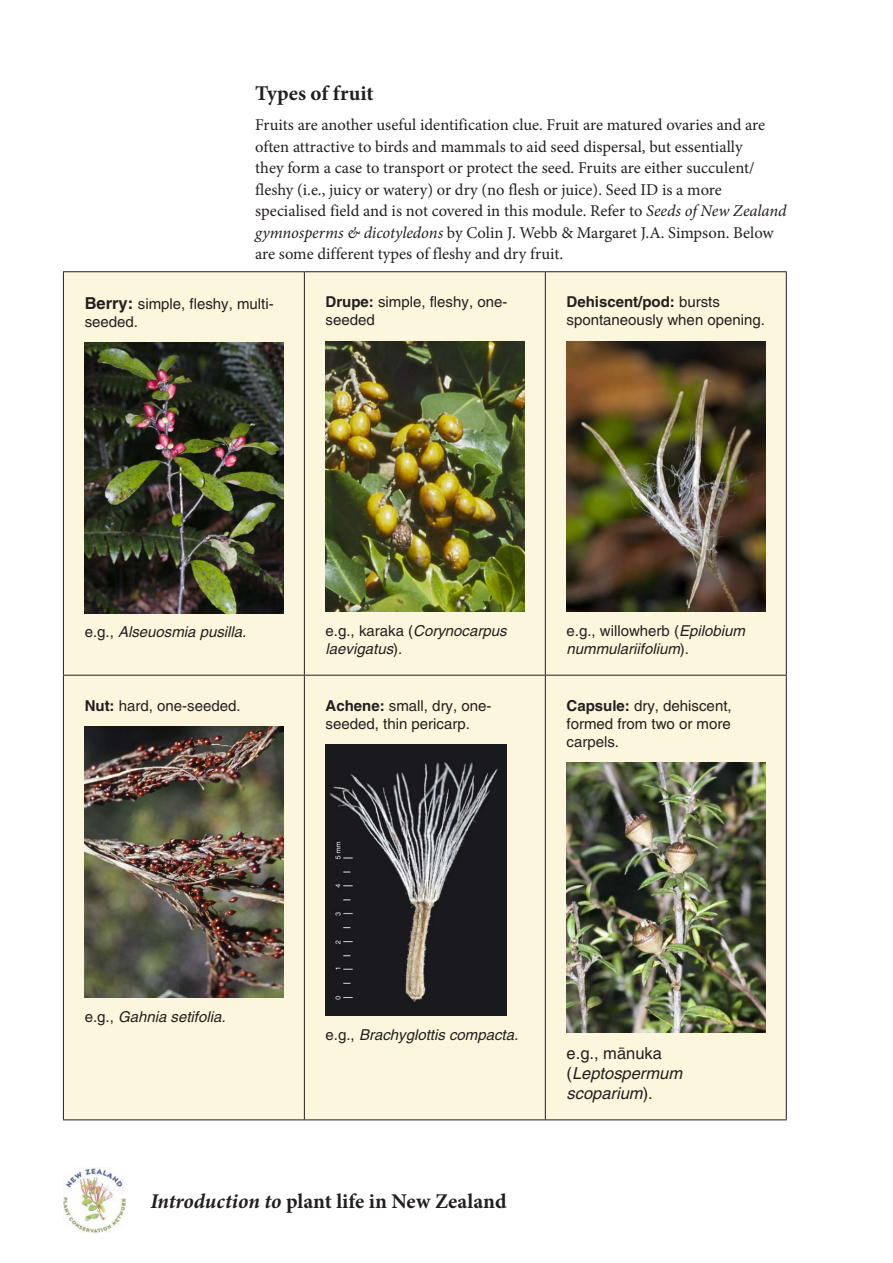
<style>
.page{position:relative;width:893px;height:1263px;background:#fff}
.page>*{position:absolute;margin:0;border:0;box-sizing:border-box;transform-origin:0 0}
.Heading_2{font:700 21px "Minion Pro";color:#231f20}
.Body_text{font:16.5px/21.5px "Minion Pro";color:#231f20}
.Inline_graphic{font:italic 16.5px/19.8px "Helvetica Maori";color:#231f20}
.Box_heading_2{font:15px/18px "Helvetica Maori";color:#231f20}
.Box_heading_2-2{font:italic 15px/18px "Helvetica Maori";color:#231f20}
.s1{font-style:italic}
.s2{font-weight:700;font-size:16.5px}
.s3{font-weight:700}
.s4{font-style:normal}
</style>
<div class="page">
<img style="left:64px;top:1167px;width:62px;height:66px">
<div style="left:64px;top:272px;width:722px;height:847px;background:#fcf6dd"></div>
<hr style="left:63px;top:271px;width:241px;height:1px;background:#231f20">
<hr style="left:63px;top:272px;width:1px;height:403px;background:#231f20">
<hr style="left:304px;top:271px;width:241px;height:1px;background:#231f20">
<hr style="left:304px;top:272px;width:1px;height:403px;background:#231f20">
<hr style="left:545px;top:271px;width:242px;height:1px;background:#231f20">
<hr style="left:545px;top:272px;width:1px;height:403px;background:#231f20">
<hr style="left:786px;top:272px;width:1px;height:403px;background:#231f20">
<hr style="left:63px;top:675px;width:241px;height:1px;background:#231f20">
<hr style="left:63px;top:675px;width:1px;height:444px;background:#231f20">
<hr style="left:304px;top:675px;width:241px;height:1px;background:#231f20">
<hr style="left:304px;top:675px;width:1px;height:444px;background:#231f20">
<hr style="left:545px;top:675px;width:242px;height:1px;background:#231f20">
<hr style="left:545px;top:675px;width:1px;height:444px;background:#231f20">
<hr style="left:786px;top:675px;width:1px;height:444px;background:#231f20">
<hr style="left:63px;top:1119px;width:241px;height:1px;background:#231f20">
<hr style="left:304px;top:1119px;width:241px;height:1px;background:#231f20">
<hr style="left:545px;top:1119px;width:242px;height:1px;background:#231f20">
<img style="left:85px;top:343px;width:198px;height:270px">
<img style="left:326px;top:341px;width:198px;height:270px">
<img style="left:567px;top:341px;width:198px;height:270px">
<img style="left:85px;top:727px;width:198px;height:270px">
<img style="left:326px;top:745px;width:181px;height:270px">
<img style="left:567px;top:763px;width:198px;height:270px">
<p class="Heading_2" style="left:255px;top:79px;width:120px">Types of fruit</p>
<p class="Body_text" style="left:255px;top:114px;width:533px">Fruits are another useful identification clue. Fruit are matured ovaries and are often attractive to birds and mammals to aid seed dispersal, but essentially<br>they form a case to transport or protect the seed. Fruits are either succulent/ fleshy (i.e., juicy or watery) or dry (no flesh or juice). Seed ID is a more specialised field and is not covered in this module. Refer to <span class="s1">Seeds of New Zealand gymnosperms &amp; dicotyledons</span> by Colin J. Webb &amp; Margaret J.A. Simpson. Below are some different types of fleshy and dry fruit.</p>
<p class="Box_heading_2" style="left:85px;top:295px;width:191px"><span class="s2">Berry:</span> simple, fleshy, multi&shy;seeded.</p>
<p class="Box_heading_2" style="left:567px;top:293px;width:200px"><span class="s3">Dehiscent/pod:</span> bursts spontaneously when opening.</p>
<p class="Box_heading_2" style="left:326px;top:293px;width:183px"><span class="s3">Drupe:</span> simple, fleshy, one&shy;seeded</p>
<p class="Box_heading_2-2" style="left:85px;top:623px;width:163px"><span class="s4">e.g.,</span> Alseuosmia pusilla.</p>
<p class="Box_heading_2" style="left:85px;top:696px;width:157px"><span class="s3">Nut:</span> hard, one-seeded.</p>
<p class="Box_heading_2-2" style="left:326px;top:622px;width:182px"><span class="s4">e.g., karaka (</span>Corynocarpus laevigatus<span class="s4">).</span></p>
<p class="Box_heading_2" style="left:326px;top:696px;width:167px"><span class="s3">Achene:</span> small, dry, one&shy;seeded, thin pericarp.</p>
<p class="Box_heading_2-2" style="left:567px;top:621px;width:180px"><span class="s4">e.g., willowherb (</span>Epilobium nummulariifolium<span class="s4">).</span></p>
<p class="Box_heading_2" style="left:567px;top:696px;width:167px;text-align:justify"><span class="s3">Capsule:</span> dry, dehiscent, formed from two or more carpels.</p>
<p class="Box_heading_2-2" style="left:85px;top:1007px;width:142px"><span class="s4">e.g.,</span> Gahnia setifolia.</p>
<p class="Box_heading_2-2" style="left:326px;top:1025px;width:194px"><span class="s4">e.g.,</span> Brachyglottis compacta.</p>
<p class="Heading_2" style="left:151px;top:1186px;width:357px"><span class="s1">Introduction to</span> plant life in New Zealand</p>
<p class="Inline_graphic" style="left:567px;top:1043px;width:117px"><span class="s4">e.g., mänuka (</span>Leptospermum scoparium<span class="s4">).</span></p>
</div>
